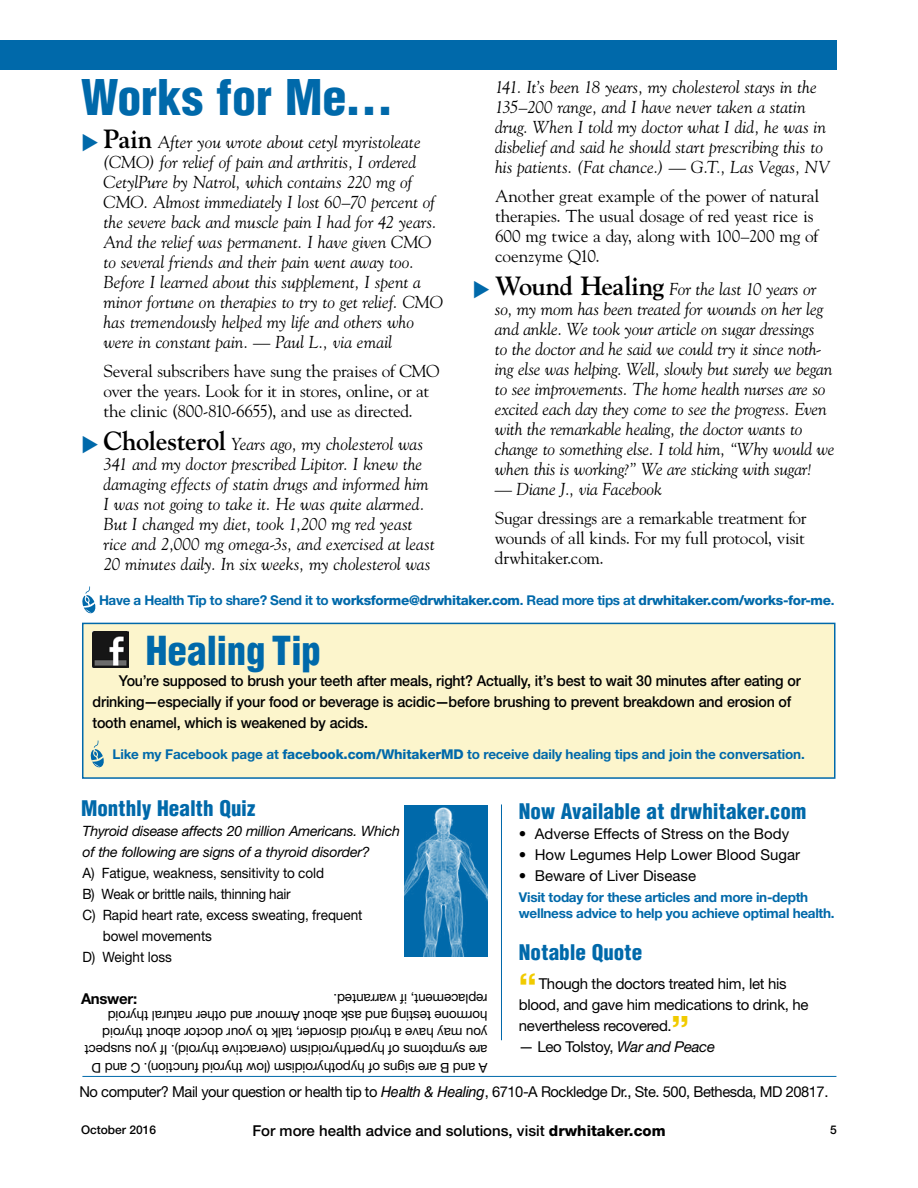
<style>
.page{position:relative;width:918px;height:1188px;background:#fff}
.page>*{position:absolute;margin:0;border:0;box-sizing:border-box;transform-origin:0 0}
.t1{font:900 condensed 48px "Helvetica LT Std";letter-spacing:-.005em;color:#0069aa}
.t2{font:900 condensed 39px "Helvetica LT Std";letter-spacing:-.005em;color:#0069aa}
.t3{font:900 condensed 36px "Helvetica LT Std";color:#f1cb00}
.t4{font:900 condensed 21px "Helvetica LT Std";letter-spacing:.005em;color:#0069aa}
.t5{font:italic 17.25px/20px "Goudy Std";color:#000}
.t6{font:17.25px/20px "Goudy Std";letter-spacing:-.015em;color:#000}
.t7{font:500 15px/21px "Helvetica Neue LT Std";letter-spacing:-.01em;color:#000;scale:.95 1}
.t8{font:15px/21px "Helvetica Neue LT Std";letter-spacing:-.02em;color:#000}
.t9{font:500 15px "Helvetica Neue LT Std";letter-spacing:-.01em;color:#000}
.t10{font:15px "Helvetica Neue LT Std";color:#000}
.t11{font:700 15px "Helvetica Neue LT Std";letter-spacing:-.02em;color:#000}
.t12{font:14.85px "Helvetica Neue LT Std";color:#000}
.t13{font:14.25px "Helvetica Neue LT Std";letter-spacing:-.005em;color:#000;scale:.95 1}
.t14{font:italic 14.25px/21px "Helvetica Neue LT Std";letter-spacing:-.02em;color:#000}
.t15{font:14.25px "Helvetica Neue LT Std";letter-spacing:-.025em;color:#000;scale:.95 1}
.t16{font:13.5px/17.2px "Helvetica Neue LT Std";letter-spacing:-.01em;color:#000}
.t17{font:700 13.5px/16.5px "Helvetica Neue LT Std";letter-spacing:-.02em;color:#0069aa}
.t18{font:800 13.5px "Helvetica Neue LT Std";letter-spacing:-.025em;color:#0069aa}
.t19{font:500 12px "Helvetica Neue LT Std";color:#000}
.s1{color:#0069aa}
.s2{font-weight:700;font-style:normal;font-size:26.25px}
.s3{font-weight:700}
.s4{font-weight:800}
.s5{font-size:15px}
.s6{font-style:italic}
.s7{font-family:"Helvetica LT Std";font-style:italic}
</style>
<div class="page">
<div style="left:0;top:40px;width:837px;height:30px;background:#0069aa"></div>
<hr style="left:82px;top:1076px;width:754px;height:1px;background:#0069aa">
<svg style="left:82px;top:586px;width:14px;height:28px"></svg>
<div style="left:82px;top:623px;width:754px;height:156px;background:#fcf5cc;border:2px solid #0069aa"></div>
<img style="left:93px;top:631px;width:36px;height:36px">
<svg style="left:90px;top:741px;width:14px;height:27px"></svg>
<hr style="left:501px;top:804px;width:1px;height:236px;background:#0069aa">
<img style="left:404px;top:805px;width:84px;height:151px">
<h1 class="t1" style="left:81px;top:67px;width:314px">Works for Me…</h1>
<p class="t5" style="left:104px;top:132px;width:341px;text-indent:-23px"><span class="s1">◆</span> <span class="s2">Pain</span> After you wrote about cetyl myristoleate (CMO) for relief of pain and arthritis, I ordered CetylPure by Natrol, which contains 220 mg of CMO. Almost immediately I lost 60–70 percent of the severe back and muscle pain I had for 42 years.<br>And the relief was permanent. I have given CMO to several friends and their pain went away too.<br>Before I learned about this supplement, I spent a minor fortune on therapies to try to get relief. CMO has tremendously helped my life and others who were in constant pain. — Paul L., via email</p>
<p class="t6" style="left:104px;top:361px;width:338px">Several subscribers have sung the praises of CMO over the years. Look for it in stores, online, or at the clinic (800-810-6655), and use as directed.</p>
<p class="t5" style="left:104px;top:434px;width:333px;text-indent:-23px"><span class="s1">◆</span> <span class="s2">Cholesterol</span> Years ago, my cholesterol was 341 and my doctor prescribed Lipitor. I knew the damaging effects of statin drugs and informed him I was not going to take it. He was quite alarmed.<br>But I changed my diet, took 1,200 mg red yeast rice and 2,000 mg omega-3s, and exercised at least 20 minutes daily. In six weeks, my cholesterol was</p>
<p class="t5" style="left:495px;top:77px;width:337px">141. It’s been 18 years, my cholesterol stays in the 135–200 range, and I have never taken a statin drug. When I told my doctor what I did, he was in disbelief and said he should start prescribing this to his patients. (Fat chance.) — G.T., Las Vegas, NV</p>
<p class="t6" style="left:495px;top:186px;width:326px">Another great example of the power of natural therapies. The usual dosage of red yeast rice is 600 mg twice a day, along with 100–200 mg of coenzyme Q10.</p>
<p class="t5" style="left:495px;top:279px;width:341px;text-indent:-22px"><span class="s1">◆</span> <span class="s2">Wound Healing</span> For the last 10 years or so, my mom has been treated for wounds on her leg and ankle. We took your article on sugar dressings<br>to the doctor and he said we could try it since noth&shy;ing else was helping. Well, slowly but surely we began to see improvements. The home health nurses are so excited each day they come to see the progress. Even with the remarkable healing, the doctor wants to change to something else. I told him, “Why would we when this is working?” We are sticking with sugar!</p>
<p class="t5" style="left:495px;top:479px;width:168px">— Diane J., via Facebook</p>
<p class="t6" style="left:495px;top:508px;width:313px;text-align:justify">Sugar dressings are a remarkable treatment for wounds of all kinds. For my full protocol, visit drwhitaker.com.</p>
<p class="t18" style="left:99px;top:592px;width:737px"><span class="s3">Have a Health Tip to share? Send it to</span> worksforme@drwhitaker.com<span class="s3">. Read more tips at</span> drwhitaker.com/works-for-me<span class="s3">.</span></p>
<h2 class="t2" style="left:146px;top:626px;width:177px">Healing Tip</h2>
<p class="t7" style="left:93px;top:670px;width:747px;text-indent:26px">You’re supposed to brush your teeth after meals, right? Actually, it’s best to wait 30 minutes after eating or drinking—especially if your food or beverage is acidic—before brushing to prevent breakdown and erosion of tooth enamel, which is weakened by acids.</p>
<p class="t17" style="left:112px;top:745px;width:694px">Like my Facebook page at <span class="s4">facebook.com/WhitakerMD</span> to receive daily healing tips and join the conversation.</p>
<p class="t4" style="left:81px;top:795px;width:176px">Monthly Health Quiz</p>
<p class="t14" style="left:82px;top:820px;width:319px">Thyroid disease affects 20 million Americans. Which of the following are signs of a thyroid disorder?</p>
<p class="t13" style="left:82px;top:865px;width:256px">A) Fatigue, weakness, sensitivity to cold</p>
<p class="t15" style="left:82px;top:886px;width:221px">B) Weak or brittle nails, thinning hair</p>
<p class="t13" style="left:82px;top:907px;width:296px">C) Rapid heart rate, excess sweating, frequent</p>
<p class="t13" style="left:103px;top:928px;width:117px">bowel movements</p>
<p class="t13" style="left:83px;top:949px;width:96px">D) Weight loss</p>
<p class="t11" style="left:81px;top:989px;width:58px">Answer:</p>
<p class="t16" style="left:488px;top:1076px;width:405px;rotate:-180deg">A and B are signs of hypothyroidism (low thyroid function). C and D are symptoms of hyperthyroidism (overactive thyroid). If you suspect you may have a thyroid disorder, talk to your doctor about thyroid hormone testing and ask about Armour and other natural thyroid replacement, if warranted.</p>
<p class="t4" style="left:519px;top:798px;width:289px">Now Available at drwhitaker.com</p>
<p class="t12" style="left:519px;top:825px;width:272px"><span class="s5">•</span> Adverse Effects of Stress on the Body</p>
<p class="t10" style="left:519px;top:846px;width:283px">• How Legumes Help Lower Blood Sugar</p>
<p class="t10" style="left:519px;top:867px;width:179px">• Beware of Liver Disease</p>
<p class="t17" style="left:519px;top:888px;width:317px">Visit today for these articles and more in-depth wellness advice to help you achieve optimal health.</p>
<p class="t4" style="left:519px;top:939px;width:125px">Notable Quote</p>
<h3 class="t3" style="left:519px;top:965px;width:19px">“</h3>
<p class="t8" style="left:519px;top:973px;width:291px;text-indent:20px">Though the doctors treated him, let his blood, and gave him medications to drink, he nevertheless recovered.</p>
<h3 class="t3" style="left:672px;top:1007px;width:19px">”</h3>
<p class="t8" style="left:519px;top:1036px;width:198px">— Leo Tolstoy, <span class="s6">War and Peace</span></p>
<p class="t8" style="left:79px;top:1081px;width:748px">No computer? Mail your question or health tip to <span class="s7">Health &amp; Healing</span>, 6710-A Rockledge Dr. , Ste. 500, Bethesda, MD 20817.</p>
<p class="t19" style="left:81px;top:1123px;width:77px">October 2016</p>
<p class="t9" style="left:252px;top:1122px;width:415px">For more health advice and solutions, visit <span class="s4">drwhitaker.com</span></p>
<p class="t19" style="left:830px;top:1123px;width:8px">5</p>
</div>
